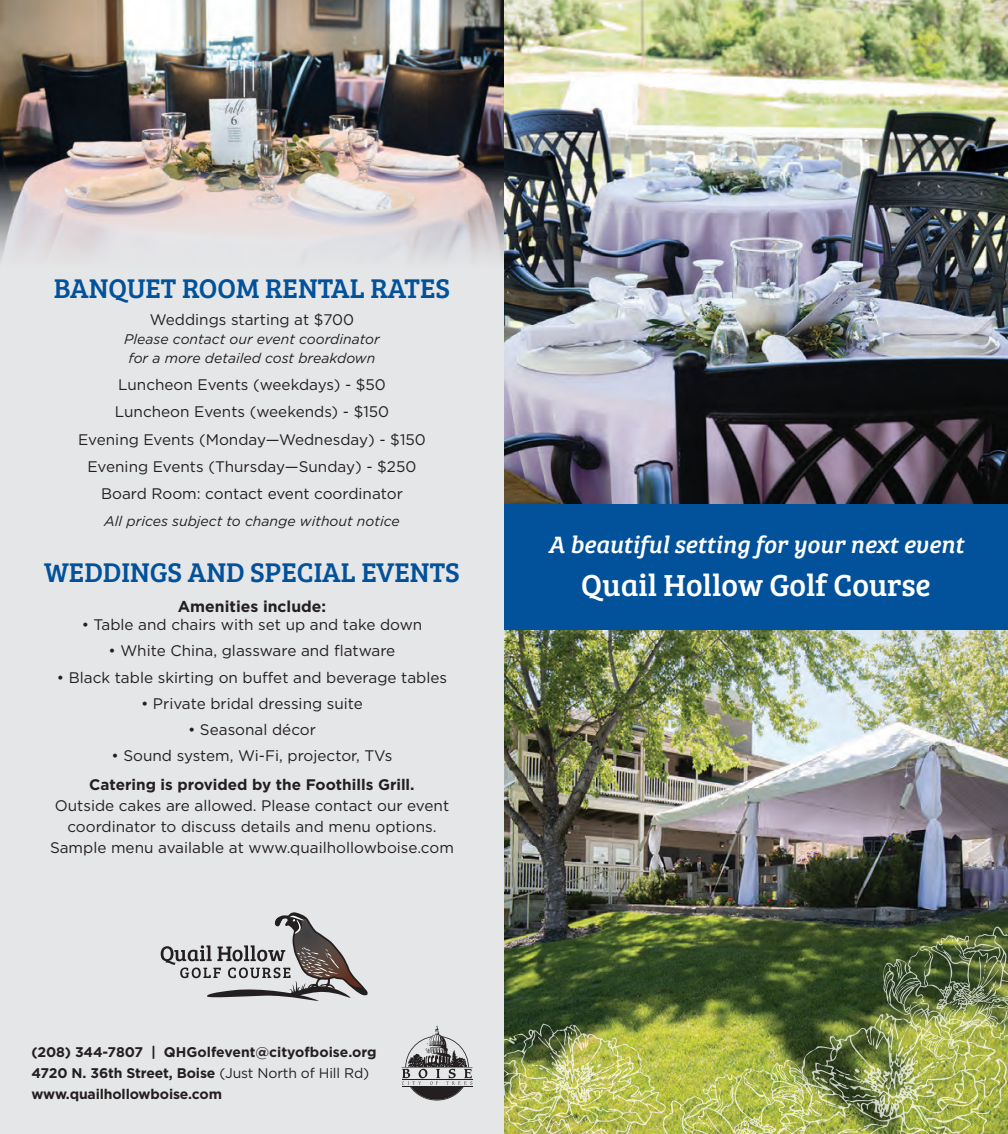
<style>
.page{position:relative;width:1008px;height:1134px;background:#fff}
.page>*{position:absolute;margin:0;border:0;box-sizing:border-box;transform-origin:0 0}
.bree_head_2{font:31.5px "Bree Serif";color:#fff}
.bree_heading{font:28px "Bree Serif";color:#01519b}
.bree_head_2-2{font:italic 24.5px "Bree Serif";letter-spacing:-.005em;color:#fff}
.subhead_2{font:700 15.75px "Gotham";color:#231f20}
.body_copy{font:15.4px/21px "Gotham";color:#231f20;text-align:center}
.bullets{font:15.4px "Gotham";color:#231f20}
.body_copy-2{font:700 14px "Gotham";letter-spacing:-.01em;color:#231f20}
.body_copy-3{font:italic 14px/19.2px "Gotham";color:#231f20;text-align:center}
.s1{font-weight:700}
.s2{font-weight:400}
</style>
<div class="page">
<div style="left:0;top:0;width:519px;height:1134px;background:#e5e6e7"></div>
<img style="left:504px;top:630px;width:504px;height:296px">
<img style="left:504px;top:926px;width:504px;height:208px">
<img style="left:0;top:0;width:504px;height:260px">
<img style="left:504px;top:0;width:504px;height:504px">
<div style="left:504px;top:504px;width:504px;height:126px;background:#01519b"></div>
<svg style="left:161px;top:912px;width:207px;height:89px"></svg>
<svg style="left:402px;top:1026px;width:70px;height:75px"></svg>
<p class="bree_heading" style="left:54px;top:268px;width:398px">BANQUET ROOM RENTAL RATES</p>
<p class="body_copy" style="left:150px;top:308px;width:206px">Weddings starting at $700</p>
<p class="body_copy-3" style="left:124px;top:329px;width:257px">Please contact our event coordinator for a more detailed cost breakdown</p>
<p class="body_copy" style="left:118px;top:374px;width:269px">Luncheon Events (weekdays) - $50</p>
<p class="body_copy" style="left:115px;top:401px;width:276px">Luncheon Events (weekends) - $150</p>
<p class="body_copy" style="left:78px;top:428px;width:349px">Evening Events (Monday—Wednesday) - $150</p>
<p class="body_copy" style="left:88px;top:455px;width:330px">Evening Events (Thursday—Sunday) - $250</p>
<p class="body_copy" style="left:101px;top:483px;width:303px">Board Room: contact event coordinator</p>
<p class="body_copy-3" style="left:104px;top:511px;width:297px">All prices subject to change without notice</p>
<p class="bree_heading" style="left:44px;top:552px;width:417px">WEDDINGS AND SPECIAL EVENTS</p>
<p class="subhead_2" style="left:178px;top:597px;width:150px">Amenities include:</p>
<p class="bullets" style="left:82px;top:615px;width:342px">• Table and chairs with set up and take down</p>
<p class="bullets" style="left:109px;top:641px;width:288px">• White China, glassware and flatware</p>
<p class="bullets" style="left:57px;top:667px;width:392px">• Black table skirting on buffet and beverage tables</p>
<p class="bullets" style="left:141px;top:693px;width:223px">• Private bridal dressing suite</p>
<p class="bullets" style="left:188px;top:720px;width:129px">• Seasonal décor</p>
<p class="bullets" style="left:111px;top:746px;width:283px">• Sound system, Wi-Fi, projector, TVs</p>
<p class="body_copy" style="left:50px;top:774px;width:405px"><span class="s1">Catering is provided by the Foothills Grill.<br></span>Outside cakes are allowed. Please contact our event coordinator to discuss details and menu options.<br>Sample menu available at www.quailhollowboise.com</p>
<p class="body_copy-2" style="left:32px;top:1044px;width:347px">(208) 344-7807 | QHGolfevent@cityofboise.org</p>
<p class="body_copy-2" style="left:32px;top:1065px;width:339px">4720 N. 36th Street, Boise <span class="s2">(Just North of Hill Rd)</span></p>
<p class="body_copy-2" style="left:32px;top:1086px;width:192px">www.quailhollowboise.com</p>
<p class="bree_head_2-2" style="left:548px;top:526px;width:417px">A beautiful setting for your next event</p>
<p class="bree_head_2" style="left:581px;top:562px;width:351px">Quail Hollow Golf Course</p>
</div>
